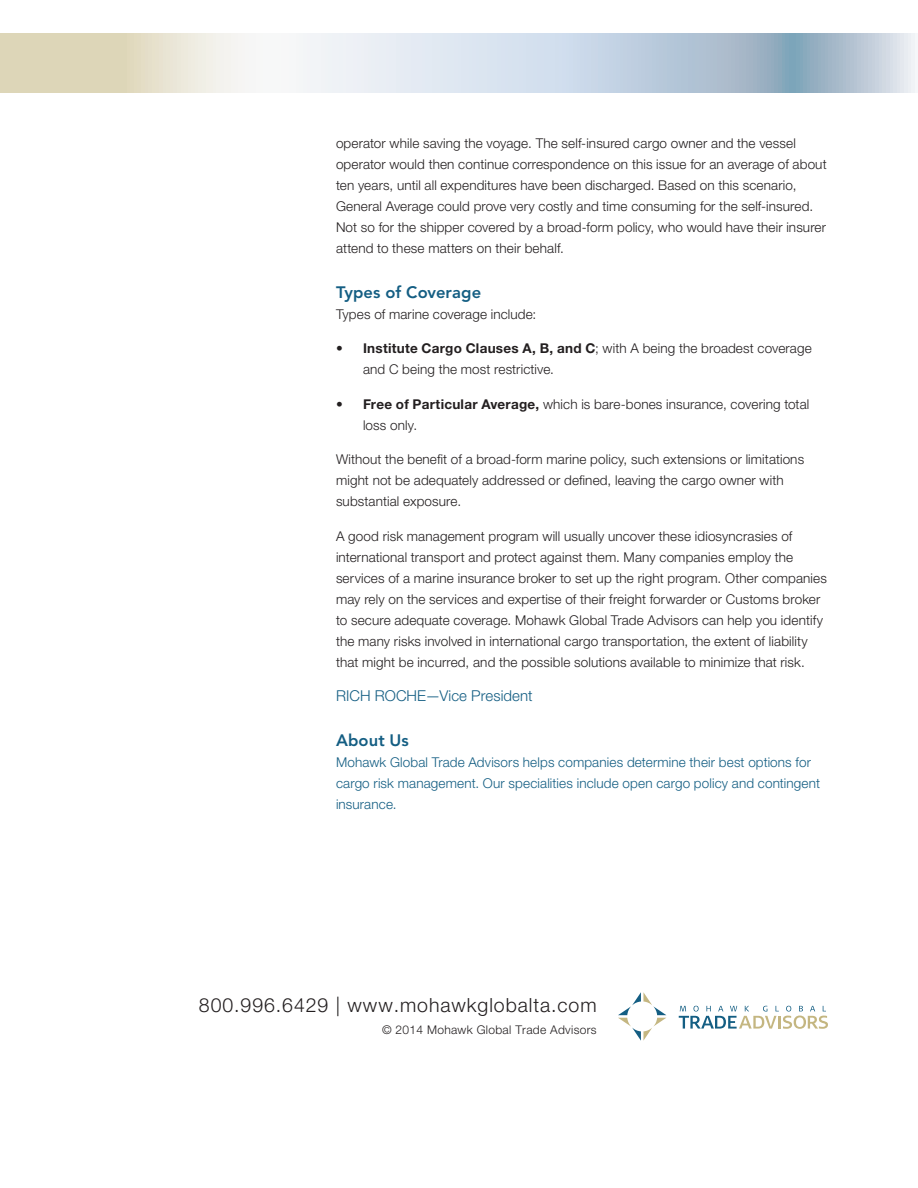
<style>
.page{position:relative;width:918px;height:1188px;background:#fff}
.page>*{position:absolute;margin:0;border:0;box-sizing:border-box;transform-origin:0 0}
.t1{font:300 19.5px "Helvetica Neue LT Std";letter-spacing:.05em;color:#231f20}
.t2{font:800 16.5px "Avenir LT Std";letter-spacing:.005em;color:#145e83}
.t3{font:300 15px "Helvetica Neue LT Std";letter-spacing:.005em;color:#145e83}
.t4{font:300 13.5px/21px "Helvetica Neue LT Std";letter-spacing:.01em;color:#231f20}
.t5{font:300 13.5px/21px "Helvetica Neue LT Std";letter-spacing:.01em;color:#145e83}
.t6{font:300 12px "Helvetica Neue LT Std";letter-spacing:.025em;color:#231f20}
.s1{font-weight:700}
</style>
<div class="page">
<svg style="left:0;top:33px;width:915px;height:59px;background:#d1d9dc"></svg>
<svg style="left:618px;top:992px;width:48px;height:49px"></svg>
<svg style="left:679px;top:1006px;width:149px;height:23px"></svg>
<p class="t4" style="left:336px;top:132px;width:492px">operator while saving the voyage. The self-insured cargo owner and the vessel operator would then continue correspondence on this issue for an average of about ten years, until all expenditures have been discharged. Based on this scenario, General Average could prove very costly and time consuming for the self-insured.<br>Not so for the shipper covered by a broad-form policy, who would have their insurer attend to these matters on their behalf.</p>
<p class="t2" style="left:336px;top:282px;width:147px">Types of Coverage</p>
<p class="t4" style="left:336px;top:303px;width:202px">Types of marine coverage include:</p>
<p class="t4" style="left:363px;top:338px;width:450px;text-indent:-27px"><span class="s1">• Institute Cargo Clauses A, B, and C</span>; with A being the broadest coverage and C being the most restrictive.</p>
<p class="t4" style="left:363px;top:393px;width:448px;text-indent:-27px"><span class="s1">• Free of Particular Average,</span> which is bare-bones insurance, covering total loss only.</p>
<p class="t4" style="left:336px;top:449px;width:470px">Without the benefit of a broad-form marine policy, such extensions or limitations might not be adequately addressed or defined, leaving the cargo owner with substantial exposure.</p>
<p class="t4" style="left:336px;top:525px;width:493px">A good risk management program will usually uncover these idiosyncrasies of international transport and protect against them. Many companies employ the services of a marine insurance broker to set up the right program. Other companies may rely on the services and expertise of their freight forwarder or Customs broker to secure adequate coverage. Mohawk Global Trade Advisors can help you identify the many risks involved in international cargo transportation, the extent of liability that might be incurred, and the possible solutions available to minimize that risk.</p>
<p class="t3" style="left:336px;top:687px;width:50px">Ric h roc</p>
<p class="t3" style="left:407px;top:687px;width:128px">he—Vice President</p>
<p class="t2" style="left:336px;top:731px;width:74px">About Us</p>
<p class="t5" style="left:336px;top:752px;width:486px">Mohawk Global Trade Advisors helps companies determine their best options for cargo risk management. Our specialities include open cargo policy and contingent insurance.</p>
<h1 class="t1" style="left:199px;top:993px;width:399px">800.996.6429 | www.mohawkglobalta.com</h1>
<p class="t6" style="left:382px;top:1023px;width:216px">© 2014 Mohawk Global Trade Advisors</p>
</div>
